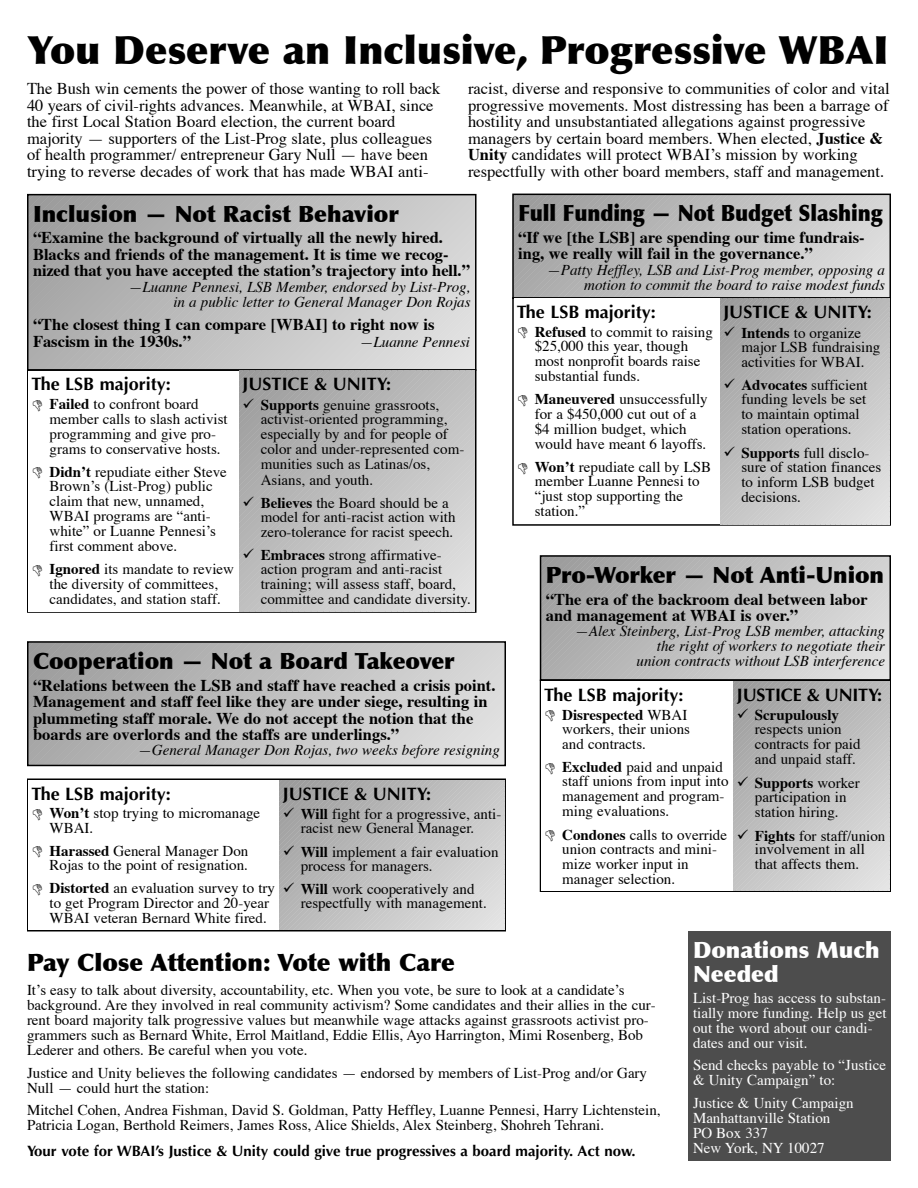
<style>
.page{position:relative;width:918px;height:1188px;background:#fff}
.page>*{position:absolute;margin:0;border:0;box-sizing:border-box;transform-origin:0 0}
.t1{font:900 39px "Optima";color:#000}
.t2{font:900 24px "Optima";color:#000}
.t3{font:900 22.5px "Optima";letter-spacing:-.005em;color:#000}
.t4{font:900 22.5px "Optima";letter-spacing:-.005em;color:#000;scale:.9 1}
.t5{font:900 22.5px/24.6px "Optima";color:#fff}
.t6{font:700 18px "Optima";color:#000}
.t7{font:16.5px/16.5px "Times";color:#000}
.t8{font:700 16.5px/16.5px "Times";color:#000}
.t9{font:15px/14.9px "Times";color:#000}
.t10{font:italic 15px/15px "Times";color:#000;text-align:right}
.t11{font:15px/15px "Times";color:#fff}
.t12{font:700 15px "Optima";color:#000}
.t13{font:700 15px "Times";color:#000}
.s1{font-weight:700}
</style>
<div class="page">
<div style="left:540px;top:555px;width:351px;height:126px;border:2px solid #000"></div>
<svg style="left:27px;top:369px;width:479px;height:398px"></svg>
<div style="left:27px;top:778px;width:479px;height:154px;border:2px solid #000"></div>
<div style="left:28px;top:780px;width:252px;height:150px;background:#fff"></div>
<div style="left:688px;top:931px;width:203px;height:230px;background:#4d4d4d"></div>
<svg style="left:28px;top:195px;width:447px;height:416px"></svg>
<svg style="left:514px;top:195px;width:376px;height:329px"></svg>
<svg style="left:541px;top:557px;width:349px;height:334px"></svg>
<svg style="left:280px;top:780px;width:224px;height:150px;background:#bfbfbf"></svg>
<h1 class="t1" style="left:27px;top:35px;width:863px">You Deserve an Inclusive, Progressive WBAI</h1>
<p class="t7" style="left:27px;top:82px;width:415px">The Bush win cements the power of those wanting to roll back 40 years of civil-rights advances. Meanwhile, at WBAI, since the first Local Station Board election, the current board majority — supporters of the List-Prog slate, plus colleagues of health programmer/ entrepreneur Gary Null — have been trying to reverse decades of work that has made WBAI anti-</p>
<p class="t7" style="left:468px;top:82px;width:423px">racist, diverse and responsive to communities of color and vital progressive movements. Most distressing has been a barrage of hostility and unsubstantiated allegations against progressive managers by certain board members. When elected, <span class="s1">Justice &amp; Unity</span> candidates will protect WBAI’s mission by working respectfully with other board members, staff and management.</p>
<h3 class="t4" style="left:518px;top:204px;width:407px">Full Funding — Not Budget Slashing</h3>
<p class="t8" style="left:518px;top:231px;width:348px">“If we [the LSB] are spending our time fundrais&shy;ing, we really will fail in the governance.”</p>
<p class="t10" style="left:548px;top:264px;width:339px">—Patty Heffley, LSB and List-Prog member, opposing a motion to commit the board to raise modest funds</p>
<h3 class="t3" style="left:33px;top:204px;width:367px">Inclusion — Not Racist Behavior</h3>
<p class="t8" style="left:33px;top:231px;width:438px">“Examine the background of virtually all the newly hired.<br>Blacks and friends of the management. It is time we recog&shy;nized that you have accepted the station’s trajectory into hell.”</p>
<p class="t10" style="left:129px;top:280px;width:343px">—Luanne Pennesi, LSB Member, endorsed by List-Prog, in a public letter to General Manager Don Rojas</p>
<p class="t8" style="left:33px;top:318px;width:403px">“The closest thing I can compare [WBAI] to right now is<br>Fascism in the 1930s.”</p>
<p class="t6" style="left:517px;top:305px;width:141px">The LSB majority:</p>
<p class="t9" style="left:535px;top:326px;width:180px"><span class="s1">Refused</span> to commit to raising $25,000 this year, though most nonprofit boards raise substantial funds.</p>
<p class="t9" style="left:535px;top:393px;width:174px"><span class="s1">Maneuvered</span> unsuccessfully for a $450,000 cut out of a $4 million budget, which would have meant 6 layoffs.</p>
<p class="t9" style="left:535px;top:461px;width:178px"><span class="s1">Won’t</span> repudiate call by LSB member Luanne Pennesi to “just stop supporting the station.”</p>
<p class="t6" style="left:723px;top:305px;width:150px">JUSTICE &amp; UNITY:</p>
<p class="t9" style="left:741px;top:327px;width:141px;line-height:14.4px"><span class="s1">Intends</span> to organize major LSB fundraising activities for WBAI.</p>
<p class="t9" style="left:741px;top:379px;width:128px"><span class="s1">Advocates</span> sufficient funding levels be set to maintain optimal station operations.</p>
<p class="t9" style="left:741px;top:447px;width:141px"><span class="s1">Supports</span> full disclo&shy;sure of station finances to inform LSB budget decisions.</p>
<p class="t10" style="left:360px;top:335px;width:111px">—Luanne Pennesi</p>
<p class="t6" style="left:32px;top:377px;width:141px">The LSB majority:</p>
<p class="t9" style="left:50px;top:398px;width:180px"><span class="s1">Failed</span> to confront board member calls to slash activist programming and give pro&shy;grams to conservative hosts.</p>
<p class="t9" style="left:50px;top:466px;width:179px"><span class="s1">Didn’t</span> repudiate either Steve<br>Brown’s (List-Prog) public claim that new, unnamed,<br>WBAI programs are “anti&shy;white” or Luanne Pennesi’s first comment above.</p>
<p class="t9" style="left:50px;top:563px;width:186px"><span class="s1">Ignored</span> its mandate to review the diversity of committees, candidates, and station staff.</p>
<p class="t6" style="left:243px;top:377px;width:150px">JUSTICE &amp; UNITY:</p>
<p class="t9" style="left:261px;top:399px;width:205px"><span class="s1">Supports</span> genuine grassroots, activist-oriented programming, especially by and for people of color and under-represented com&shy;munities such as Latinas/os,<br>Asians, and youth.</p>
<p class="t9" style="left:261px;top:497px;width:196px;line-height:14.4px"><span class="s1">Believes</span> the Board should be a model for anti-racist action with zero-tolerance for racist speech.</p>
<p class="t9" style="left:261px;top:549px;width:212px"><span class="s1">Embraces</span> strong affirmative&shy;action program and anti-racist training; will assess staff, board, committee and candidate diversity.</p>
<h3 class="t3" style="left:546px;top:566px;width:340px">Pro-Worker — Not Anti-Union</h3>
<p class="t8" style="left:546px;top:592px;width:323px">“The era of the backroom deal between labor and management at WBAI is over.”</p>
<p class="t10" style="left:576px;top:625px;width:311px">—Alex Steinberg, List-Prog LSB member, attacking the right of workers to negotiate their</p>
<h3 class="t3" style="left:33px;top:652px;width:423px">Cooperation — Not a Board Takeover</h3>
<p class="t10" style="left:637px;top:655px;width:250px">union contracts without LSB interference</p>
<p class="t8" style="left:33px;top:678px;width:464px">“Relations between the LSB and staff have reached a crisis point.<br>Management and staff feel like they are under siege, resulting in plummeting staff morale. We do not accept the notion that the boards are overlords and the staffs are underlings.”</p>
<p class="t10" style="left:139px;top:744px;width:363px">—General Manager Don Rojas, two weeks before resigning</p>
<p class="t6" style="left:544px;top:687px;width:141px">The LSB majority:</p>
<p class="t9" style="left:562px;top:708px;width:129px"><span class="s1">Disrespected</span> WBAI workers, their unions and contracts.</p>
<p class="t9" style="left:562px;top:761px;width:168px"><span class="s1">Excluded</span> paid and unpaid staff unions from input into management and program&shy;ming evaluations.</p>
<p class="t9" style="left:562px;top:828px;width:166px"><span class="s1">Condones</span> calls to override union contracts and mini&shy;mize worker input in manager selection.</p>
<p class="t6" style="left:737px;top:687px;width:147px">JUSTICE &amp; UNITY:</p>
<p class="t13" style="left:755px;top:709px;width:86px">Scrupulously</p>
<p class="t9" style="left:755px;top:723px;width:107px">respects union contracts for paid and unpaid staff.</p>
<p class="t9" style="left:755px;top:777px;width:106px;line-height:14.4px"><span class="s1">Supports</span> worker participation in station hiring.</p>
<p class="t9" style="left:755px;top:830px;width:132px;line-height:14.4px"><span class="s1">Fights</span> for staff/union involvement in all that affects them.</p>
<p class="t6" style="left:32px;top:786px;width:141px">The LSB majority:</p>
<p class="t9" style="left:50px;top:807px;width:212px;line-height:14.4px"><span class="s1">Won’t</span> stop trying to micromanage<br>WBAI.</p>
<p class="t9" style="left:50px;top:845px;width:200px;line-height:14.4px"><span class="s1">Harassed</span> General Manager Don<br>Rojas to the point of resignation.</p>
<p class="t9" style="left:50px;top:882px;width:227px"><span class="s1">Distorted</span> an evaluation survey to try to get Program Director and 20-year<br>WBAI veteran Bernard White fired.</p>
<p class="t6" style="left:283px;top:786px;width:150px">JUSTICE &amp; UNITY:</p>
<p class="t9" style="left:301px;top:808px;width:202px;line-height:13.8px"><span class="s1">Will</span> fight for a progressive, anti&shy;racist new General Manager.</p>
<p class="t9" style="left:301px;top:846px;width:199px;line-height:13.8px"><span class="s1">Will</span> implement a fair evaluation process for managers.</p>
<p class="t9" style="left:301px;top:884px;width:188px;line-height:13.8px"><span class="s1">Will</span> work cooperatively and respectfully with management.</p>
<h2 class="t2" style="left:27px;top:953px;width:430px">Pay Close Attention: Vote with Care</h2>
<p class="t9" style="left:27px;top:984px;width:630px">It’s easy to talk about diversity, accountability, etc. When you vote, be sure to look at a candidate’s background. Are they involved in real community activism? Some candidates and their allies in the cur&shy;rent board majority talk progressive values but meanwhile wage attacks against grassroots activist pro&shy;grammers such as Bernard White, Errol Maitland, Eddie Ellis, Ayo Harrington, Mimi Rosenberg, Bob Lederer and others. Be careful when you vote.</p>
<p class="t9" style="left:27px;top:1067px;width:622px">Justice and Unity believes the following candidates — endorsed by members of List-Prog and/or Gary<br>Null — could hurt the station:</p>
<p class="t9" style="left:27px;top:1104px;width:635px">Mitchel Cohen, Andrea Fishman, David S. Goldman, Patty Heffley, Luanne Pennesi, Harry Lichtenstein,<br>Patricia Logan, Berthold Reimers, James Ross, Alice Shields, Alex Steinberg, Shohreh Tehrani.</p>
<p class="t12" style="left:27px;top:1145px;width:610px">Your vote for WBAI’s Justice &amp; Unity could give true progressives a board majority. Act now.</p>
<h3 class="t5" style="left:693px;top:940px;width:188px">Donations Much<br>Needed</h3>
<p class="t11" style="left:693px;top:992px;width:195px">List-Prog has access to substan&shy;tially more funding. Help us get out the word about our candi&shy;dates and our visit.</p>
<p class="t11" style="left:693px;top:1059px;width:195px">Send checks payable to “Justice &amp; Unity Campaign” to:</p>
<p class="t11" style="left:693px;top:1096px;width:162px">Justice &amp; Unity Campaign<br>Manhattanville Station<br>PO Box 337<br>New York, NY 10027</p>
</div>
